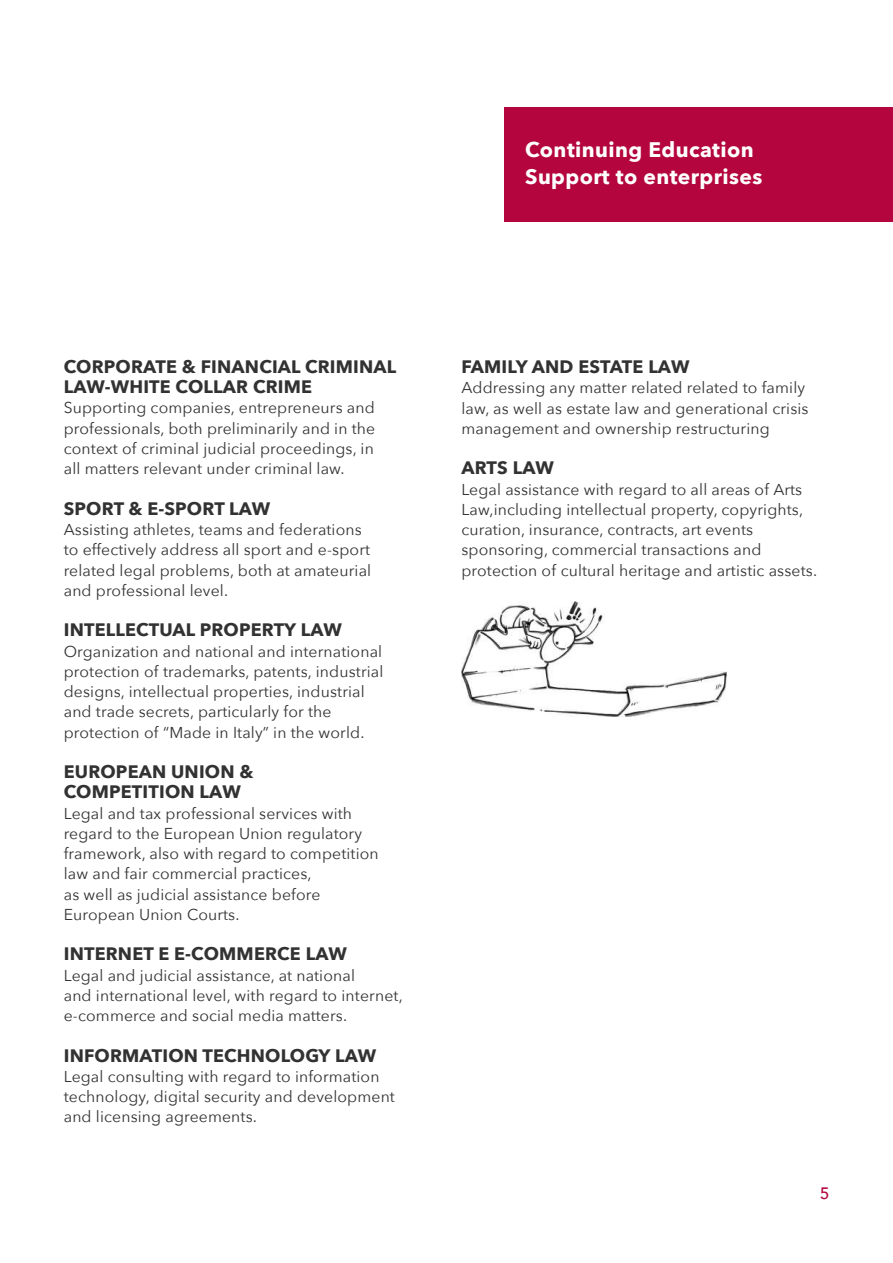
<style>
.page{position:relative;width:893px;height:1263px;background:#fff}
.page>*{position:absolute;margin:0;border:0;box-sizing:border-box;transform-origin:0 0}
.t1{font:700 21px/27px "Avenir Next";letter-spacing:.02em;color:#fff}
.t2{font:700 18px/20.2px "Avenir Next";letter-spacing:.01em;color:#333232}
.t3{font:500 16.5px "Avenir";color:#b4053e}
.t4{font:15.75px/20.2px "Avenir Next";letter-spacing:.01em;color:#333232}
</style>
<div class="page">
<div style="left:504px;top:107px;width:389px;height:115px;background:#b4053e"></div>
<img style="left:461px;top:601px;width:266px;height:115px">
<h1 class="t1" style="left:525px;top:135px;width:239px">Continuing Education<br>Support to enterprises</h1>
<p class="t2" style="left:64px;top:356px;width:334px">CORPORATE &amp; FINANCIAL CRIMINAL<br>LAW-WHITE COLLAR CRIME</p>
<p class="t4" style="left:64px;top:397px;width:313px;text-align:justify">Supporting companies, entrepreneurs and professionals, both preliminarily and in the context of criminal judicial proceedings, in all matters relevant under criminal law.</p>
<p class="t2" style="left:64px;top:498px;width:208px">SPORT &amp; E-SPORT LAW</p>
<p class="t4" style="left:64px;top:519px;width:309px">Assisting athletes, teams and federations to effectively address all sport and e-sport related legal problems, both at amateurial and professional level.</p>
<p class="t2" style="left:64px;top:620px;width:280px">INTELLECTUAL PROPERTY LAW</p>
<p class="t4" style="left:64px;top:640px;width:321px">Organization and national and international protection of trademarks, patents, industrial designs, intellectual properties, industrial and trade secrets, particularly for the protection of “Made in Italy” in the world.</p>
<p class="t2" style="left:64px;top:761px;width:191px">EUROPEAN UNION &amp;<br>COMPETITION LAW</p>
<p class="t4" style="left:64px;top:802px;width:317px">Legal and tax professional services with regard to the European Union regulatory framework, also with regard to competition law and fair commercial practices,<br>as well as judicial assistance before European Union Courts.</p>
<p class="t2" style="left:64px;top:944px;width:285px">INTERNET E E-COMMERCE LAW</p>
<p class="t4" style="left:64px;top:964px;width:340px">Legal and judicial assistance, at national<br>and international level, with regard to internet, e-commerce and social media matters.</p>
<p class="t2" style="left:64px;top:1045px;width:314px">INFORMATION TECHNOLOGY LAW</p>
<p class="t4" style="left:64px;top:1065px;width:333px">Legal consulting with regard to information technology, digital security and development and licensing agreements.</p>
<p class="t2" style="left:461px;top:356px;width:230px">FAMILY AND ESTATE LAW</p>
<p class="t4" style="left:461px;top:377px;width:349px">Addressing any matter related related to family law, as well as estate law and generational crisis management and ownership restructuring</p>
<p class="t2" style="left:461px;top:458px;width:94px">ARTS LAW</p>
<p class="t4" style="left:461px;top:478px;width:357px">Legal assistance with regard to all areas of Arts Law,including intellectual property, copyrights, curation, insurance, contracts, art events sponsoring, commercial transactions and protection of cultural heritage and artistic assets.</p>
<p class="t3" style="left:820px;top:1179px;width:11px">5</p>
</div>
